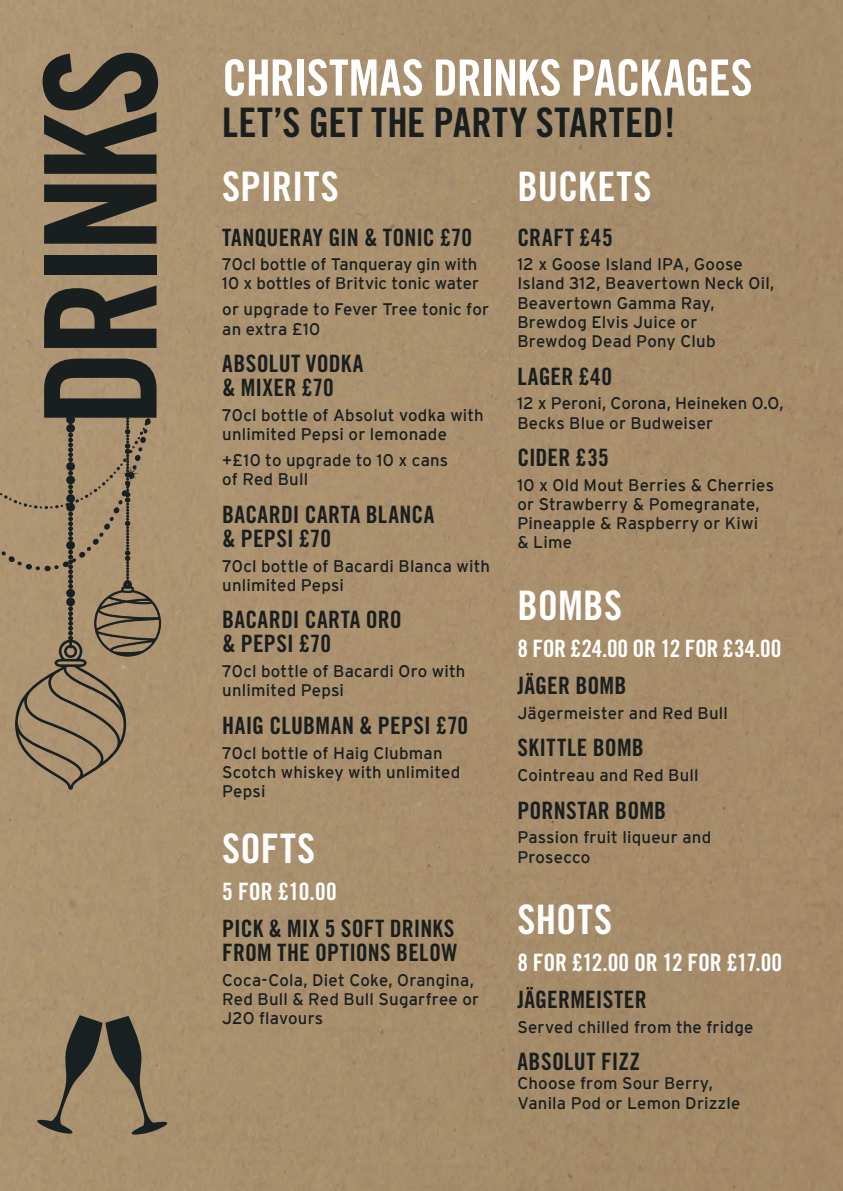
<style>
.page{position:relative;width:843px;height:1191px;background:#a98f6d}
.page>*{position:absolute;margin:0;border:0;box-sizing:border-box;transform-origin:0 0}
.t1{font:155.6px "Trade Gothic Bold Cond Twenty";letter-spacing:-.05em;color:#191e1f}
.t2{font:50px "Trade Gothic Bold Cond Twenty";letter-spacing:-.02em;color:#fff}
.t3{font:40.6px "Trade Gothic Bold Cond Twenty";letter-spacing:.01em;color:#fff}
.t4{font:40.6px "Trade Gothic Bold Cond Twenty";letter-spacing:.01em;color:#191e1f}
.t5{font:24px/24px "Trade Gothic Bold Cond Twenty";letter-spacing:.01em;color:#191e1f}
.t6{font:24px "Trade Gothic Bold Cond Twenty";letter-spacing:-.01em;color:#fff}
.t7{font:16.8px/19.2px "Interstate";letter-spacing:.01em;color:#191e1f}
</style>
<div class="page">
<svg style="left:0;top:406px;width:161px;height:384px;background:#9f8969"></svg>
<svg style="left:36px;top:1015px;width:132px;height:121px;background:#85755b"></svg>
<h1 class="t1" style="left:6px;top:427px;width:381px;rotate:-90deg">DRINKS</h1>
<h2 class="t2" style="left:222px;top:47px;width:532px">CHRISTMAS DRINKS PACKAGES</h2>
<h3 class="t4" style="left:222px;top:97px;width:455px">LET’S GET THE PARTY STARTED!</h3>
<h3 class="t3" style="left:222px;top:162px;width:118px">SPIRITS</h3>
<h3 class="t5" style="left:222px;top:225px;width:251px">TANQUERAY GIN &amp; TONIC £70</h3>
<p class="t7" style="left:222px;top:255px;width:258px">70cl bottle of Tanqueray gin with<br>10 x bottles of Britvic tonic water</p>
<p class="t7" style="left:222px;top:300px;width:268px">or upgrade to Fever Tree tonic for an extra £10</p>
<h3 class="t5" style="left:222px;top:351px;width:143px">ABSOLUT VODKA &amp; MIXER £70</h3>
<p class="t7" style="left:222px;top:405px;width:263px">70cl bottle of Absolut vodka with unlimited Pepsi or lemonade</p>
<p class="t7" style="left:222px;top:450px;width:228px">+£10 to upgrade to 10 x cans of Red Bull</p>
<h3 class="t5" style="left:222px;top:502px;width:214px">BACARDI CARTA BLANCA &amp; PEPSI £70</h3>
<p class="t7" style="left:222px;top:556px;width:269px">70cl bottle of Bacardi Blanca with unlimited Pepsi</p>
<h3 class="t5" style="left:222px;top:608px;width:181px">BACARDI CARTA ORO &amp; PEPSI £70</h3>
<p class="t7" style="left:222px;top:662px;width:245px">70cl bottle of Bacardi Oro with unlimited Pepsi</p>
<h3 class="t5" style="left:222px;top:713px;width:247px">HAIG CLUBMAN &amp; PEPSI £70</h3>
<p class="t7" style="left:222px;top:743px;width:239px">70cl bottle of Haig Clubman<br>Scotch whiskey with unlimited<br>Pepsi</p>
<h3 class="t3" style="left:222px;top:824px;width:95px">SOFTS</h3>
<h3 class="t6" style="left:222px;top:877px;width:116px">5 FOR £10.00</h3>
<h3 class="t5" style="left:222px;top:916px;width:237px">PICK &amp; MIX 5 SOFT DRINKS<br>FROM THE OPTIONS BELOW</h3>
<p class="t7" style="left:222px;top:970px;width:258px">Coca-Cola, Diet Coke, Orangina,<br>Red Bull &amp; Red Bull Sugarfree or<br>J2O flavours</p>
<h3 class="t3" style="left:517px;top:162px;width:136px">BUCKETS</h3>
<h3 class="t5" style="left:517px;top:225px;width:97px">CRAFT £45</h3>
<p class="t7" style="left:517px;top:255px;width:258px">12 x Goose Island IPA, Goose<br>Island 312, Beavertown Neck Oil,<br>Beavertown Gamma Ray,<br>Brewdog Elvis Juice or<br>Brewdog Dead Pony Club</p>
<h3 class="t5" style="left:517px;top:364px;width:96px">LAGER £40</h3>
<p class="t7" style="left:517px;top:394px;width:268px">12 x Peroni, Corona, Heineken O.O,<br>Becks Blue or Budweiser</p>
<h3 class="t5" style="left:517px;top:445px;width:93px">CIDER £35</h3>
<p class="t7" style="left:517px;top:475px;width:258px">10 x Old Mout Berries &amp; Cherries or Strawberry &amp; Pomegranate,<br>Pineapple &amp; Raspberry or Kiwi<br>&amp; Lime</p>
<h3 class="t3" style="left:517px;top:581px;width:106px">BOMBS</h3>
<h3 class="t6" style="left:517px;top:634px;width:265px">8 FOR £24.00 OR 12 FOR £34.00</h3>
<h3 class="t5" style="left:517px;top:673px;width:110px">JÄGER BOMB</h3>
<p class="t7" style="left:517px;top:703px;width:212px">Jägermeister and Red Bull</p>
<h3 class="t5" style="left:517px;top:735px;width:128px">SKITTLE BOMB</h3>
<p class="t7" style="left:517px;top:765px;width:183px">Cointreau and Red Bull</p>
<h3 class="t5" style="left:517px;top:798px;width:150px">PORNSTAR BOMB</h3>
<p class="t7" style="left:517px;top:828px;width:195px">Passion fruit liqueur and<br>Prosecco</p>
<h3 class="t3" style="left:517px;top:895px;width:96px">SHOTS</h3>
<h3 class="t6" style="left:517px;top:948px;width:266px">8 FOR £12.00 OR 12 FOR £17.00</h3>
<h3 class="t5" style="left:517px;top:987px;width:131px">JÄGERMEISTER</h3>
<p class="t7" style="left:517px;top:1017px;width:237px">Served chilled from the fridge</p>
<h3 class="t5" style="left:517px;top:1049px;width:124px">ABSOLUT FIZZ</h3>
<p class="t7" style="left:517px;top:1074px;width:225px">Choose from Sour Berry,<br>Vanila Pod or Lemon Drizzle</p>
</div>
